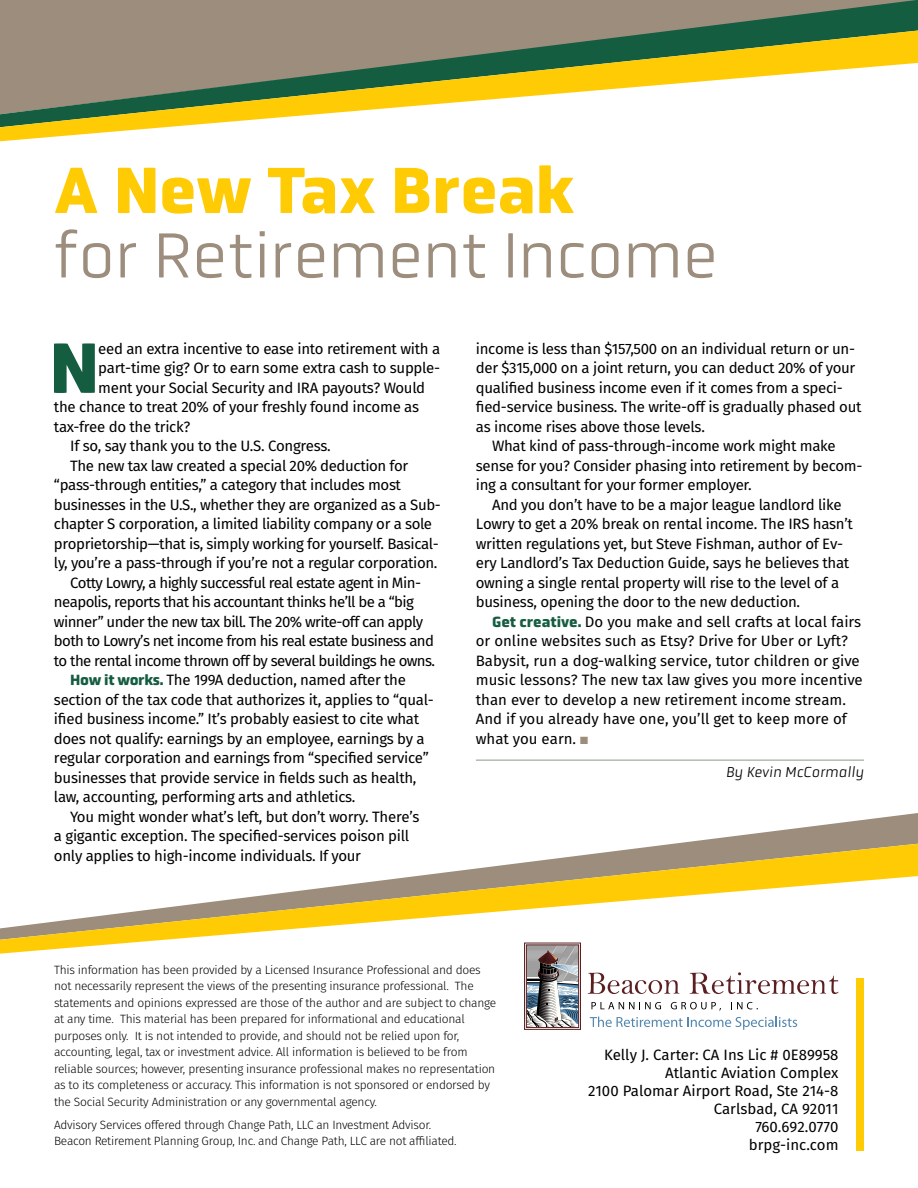
<style>
.page{position:relative;width:918px;height:1188px;background:#fff}
.page>*{position:absolute;margin:0;border:0;box-sizing:border-box;transform-origin:0 0}
.t1{font:700 72px "Obvia";color:#155d41}
.t2{font:300 66px "Obvia";letter-spacing:-.015em;color:#9c8d7d}
.t3{font:700 66px "Obvia";letter-spacing:-.005em;color:#ffcb05}
.t4{font:15px "Fira Sans";letter-spacing:-.02em;color:#000}
.t5{font:15px/18px "Fira Sans";color:#000;text-align:right}
.t6{font:15px "Fira Sans";letter-spacing:-.04em;color:#000}
.t7{font:italic 300 15px "Obvia";color:#000}
.t8{font:300 12px/16.5px "Fira Sans";letter-spacing:-.02em;color:#000}
.s1{font-family:"Obvia";font-weight:700;color:#155d41}
.s2{color:#9c8d7d}
</style>
<div class="page">
<svg style="left:0;top:0;width:918px;height:31px;background:#898674"></svg>
<svg style="left:0;top:31px;width:918px;height:110px"></svg>
<hr style="left:476px;top:760px;width:388px;height:1px;background:#8c9887">
<svg style="left:672px;top:813px;width:246px;height:31px"></svg>
<svg style="left:0;top:844px;width:918px;height:110px"></svg>
<div style="left:856px;top:978px;width:8px;height:172px;background:#ffcb05"></div>
<svg style="left:524px;top:943px;width:57px;height:87px;background:#8e8b8f"></svg>
<svg style="left:588px;top:973px;width:91px;height:21px"></svg>
<svg style="left:690px;top:972px;width:149px;height:22px"></svg>
<svg style="left:591px;top:1002px;width:70px;height:7px"></svg>
<svg style="left:671px;top:1002px;width:50px;height:9px"></svg>
<svg style="left:731px;top:1002px;width:27px;height:7px"></svg>
<svg style="left:590px;top:1017px;width:207px;height:13px"></svg>
<h2 class="t3" style="left:54px;top:150px;width:522px">A New Tax Break</h2>
<h2 class="t2" style="left:54px;top:217px;width:665px">for Retirement Income</h2>
<h1 class="t1" style="left:49px;top:325px;width:52px">N</h1>
<p class="t4" style="left:98px;top:338px;width:344px">eed an extra incentive to ease into retirement with a</p>
<p class="t4" style="left:98px;top:357px;width:344px">part-time gig? Or to earn some extra cash to supple-</p>
<p class="t4" style="left:98px;top:377px;width:329px">ment your Social Security and IRA payouts? Would</p>
<p class="t4" style="left:54px;top:396px;width:367px">the chance to treat 20% of your freshly found income as</p>
<p class="t4" style="left:54px;top:416px;width:138px">tax-free do the trick?</p>
<p class="t4" style="left:70px;top:435px;width:262px">If so, say thank you to the U.S. Congress.</p>
<p class="t4" style="left:70px;top:455px;width:340px">The new tax law created a special 20% deduction for</p>
<p class="t4" style="left:54px;top:474px;width:349px">“pass-through entities,” a category that includes most</p>
<p class="t4" style="left:54px;top:494px;width:389px">businesses in the U.S., whether they are organized as a Sub-</p>
<p class="t4" style="left:54px;top:513px;width:380px">chapter S corporation, a limited liability company or a sole</p>
<p class="t4" style="left:54px;top:533px;width:387px">proprietorship—that is, simply working for yourself. Basical-</p>
<p class="t4" style="left:54px;top:552px;width:385px">ly, you’re a pass-through if you’re not a regular corporation.</p>
<p class="t6" style="left:70px;top:572px;width:352px">Cotty Lowry, a highly successful real estate agent in Min-</p>
<p class="t6" style="left:54px;top:591px;width:361px">neapolis, reports that his accountant thinks he’ll be a “big</p>
<p class="t6" style="left:54px;top:611px;width:371px">winner” under the new tax bill. The 20% write-off can apply</p>
<p class="t6" style="left:54px;top:630px;width:382px">both to Lowry’s net income from his real estate business and</p>
<p class="t6" style="left:54px;top:650px;width:383px">to the rental income thrown off by several buildings he owns.</p>
<p class="t4" style="left:70px;top:669px;width:337px"><span class="s1">How it works.</span> The 199A deduction, named after the</p>
<p class="t4" style="left:54px;top:689px;width:381px">section of the tax code that authorizes it, applies to “qual-</p>
<p class="t4" style="left:54px;top:708px;width:367px">ified business income.” It’s probably easiest to cite what</p>
<p class="t4" style="left:54px;top:728px;width:372px">does not qualify: earnings by an employee, earnings by a</p>
<p class="t4" style="left:54px;top:747px;width:377px">regular corporation and earnings from “specified service”</p>
<p class="t4" style="left:54px;top:767px;width:364px">businesses that provide service in fields such as health,</p>
<p class="t4" style="left:54px;top:786px;width:303px">law, accounting, performing arts and athletics.</p>
<p class="t4" style="left:70px;top:806px;width:351px">You might wonder what’s left, but don’t worry. There’s</p>
<p class="t4" style="left:54px;top:825px;width:357px">a gigantic exception. The specified-services poison pill</p>
<p class="t4" style="left:54px;top:845px;width:309px">only applies to high-income individuals. If your</p>
<p class="t4" style="left:476px;top:338px;width:381px">income is less than $157,500 on an individual return or un-</p>
<p class="t4" style="left:476px;top:357px;width:381px">der $315,000 on a joint return, you can deduct 20% of your</p>
<p class="t4" style="left:476px;top:377px;width:369px">qualified business income even if it comes from a speci-</p>
<p class="t4" style="left:476px;top:396px;width:387px">fied-service business. The write-off is gradually phased out</p>
<p class="t4" style="left:476px;top:416px;width:231px">as income rises above those levels.</p>
<p class="t4" style="left:492px;top:435px;width:345px">What kind of pass-through-income work might make</p>
<p class="t4" style="left:476px;top:455px;width:388px">sense for you? Consider phasing into retirement by becom-</p>
<p class="t4" style="left:476px;top:474px;width:277px">ing a consultant for your former employer.</p>
<p class="t4" style="left:492px;top:494px;width:351px">And you don’t have to be a major league landlord like</p>
<p class="t4" style="left:476px;top:513px;width:379px">Lowry to get a 20% break on rental income. The IRS hasn’t</p>
<p class="t4" style="left:476px;top:533px;width:369px">written regulations yet, but Steve Fishman, author of Ev-</p>
<p class="t4" style="left:476px;top:552px;width:375px">ery Landlord’s Tax Deduction Guide, says he believes that</p>
<p class="t4" style="left:476px;top:572px;width:365px">owning a single rental property will rise to the level of a</p>
<p class="t4" style="left:476px;top:591px;width:326px">business, opening the door to the new deduction.</p>
<p class="t5" style="left:492px;top:612px;width:371px"><span class="s1">Get creative.</span> Do you make and sell crafts at local fairs</p>
<p class="t5" style="left:476px;top:632px;width:374px">or online websites such as Etsy? Drive for Uber or Lyft?</p>
<p class="t5" style="left:476px;top:651px;width:385px">Babysit, run a dog-walking service, tutor children or give</p>
<p class="t5" style="left:476px;top:671px;width:388px">music lessons? The new tax law gives you more incentive</p>
<p class="t5" style="left:476px;top:690px;width:372px">than ever to develop a new retirement income stream.</p>
<p class="t5" style="left:476px;top:710px;width:372px">And if you already have one, you’ll get to keep more of</p>
<p class="t5" style="left:476px;top:729px;width:114px">what you earn. <span class="s2">■</span></p>
<p class="t7" style="left:726px;top:763px;width:140px">By Kevin McCormally</p>
<p class="t8" style="left:54px;top:961px;width:444px">This information has been provided by a Licensed Insurance Professional and does not necessarily represent the views of the presenting insurance professional. The statements and opinions expressed are those of the author and are subject to change at any time. This material has been prepared for informational and educational purposes only. It is not intended to provide, and should not be relied upon for, accounting, legal, tax or investment advice. All information is believed to be from reliable sources; however, presenting insurance professional makes no representation as to its completeness or accuracy. This information is not sponsored or endorsed by the Social Security Administration or any governmental agency.</p>
<p class="t8" style="left:54px;top:1117px;width:404px">Advisory Services offered through Change Path, LLC an Investment Advisor.<br>Beacon Retirement Planning Group, Inc. and Change Path, LLC are not affiliated.</p>
<p class="t5" style="left:588px;top:1046px;width:252px">Kelly J. Carter: CA Ins Lic # 0E89958<br>Atlantic Aviation Complex<br>2100 Palomar Airport Road, Ste 214-8<br>Carlsbad, CA 92011<br>760.692.0770<br>brpg-inc.com</p>
</div>
